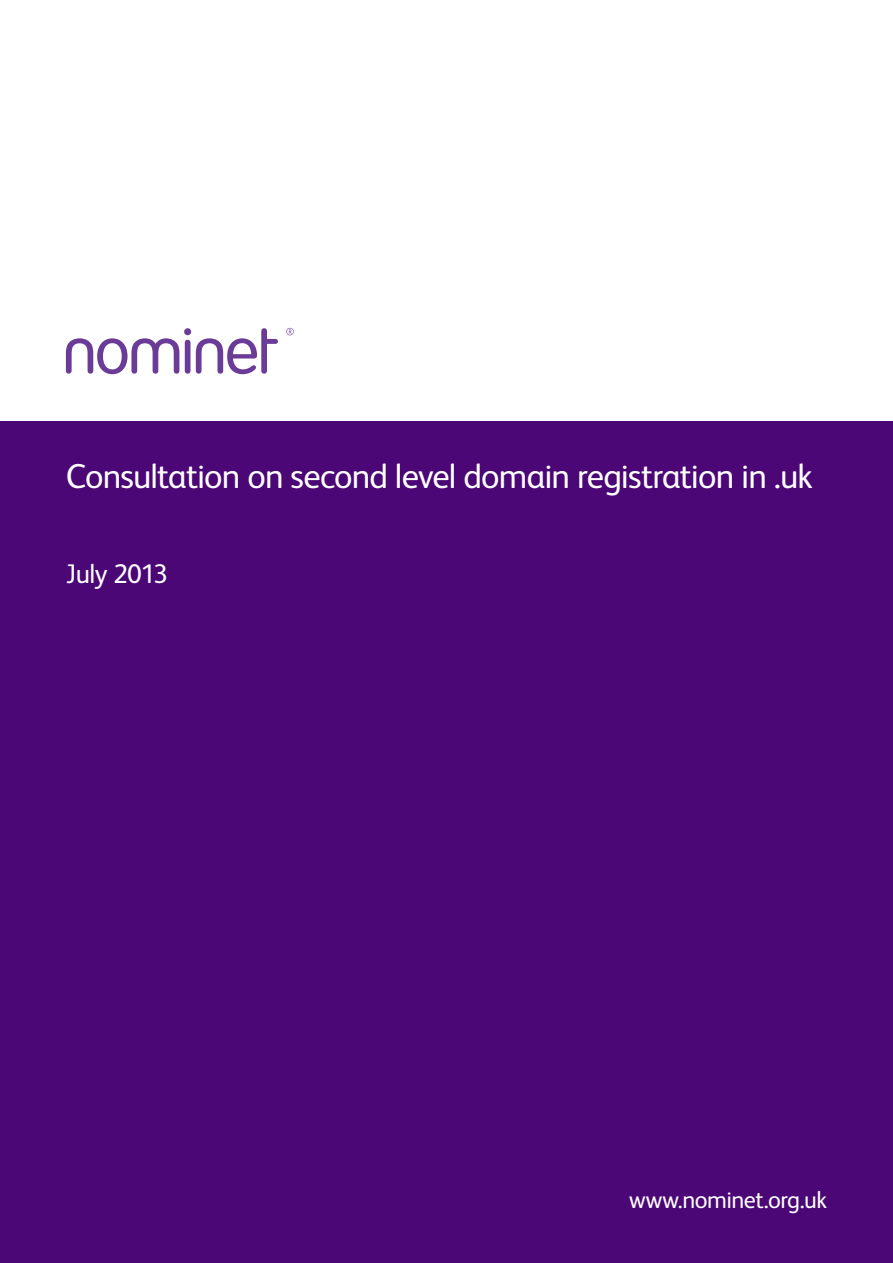
<style>
.page{position:relative;width:893px;height:1263px;background:#fff}
.page>*{position:absolute;margin:0;border:0;box-sizing:border-box;transform-origin:0 0}
.t1{font:34.5px "FS Albert";letter-spacing:-.025em;color:#fff}
.t2{font:27px "FS Albert";letter-spacing:-.025em;color:#fff}
.Web_Address{font:24px "FS Albert";letter-spacing:-.02em;color:#fff}
</style>
<div class="page">
<div style="left:0;top:421px;width:893px;height:842px;background:#4c0777"></div>
<svg style="left:66px;top:328px;width:212px;height:46px"></svg>
<svg style="left:286px;top:328px;width:8px;height:7px"></svg>
<h1 class="t1" style="left:66px;top:456px;width:748px">Consultation on second level domain registration in .uk</h1>
<p class="t2" style="left:66px;top:558px;width:104px">July 2013</p>
<h5 class="Web_Address" style="left:629px;top:1186px;width:200px">www.nominet.org.uk</h5>
</div>
